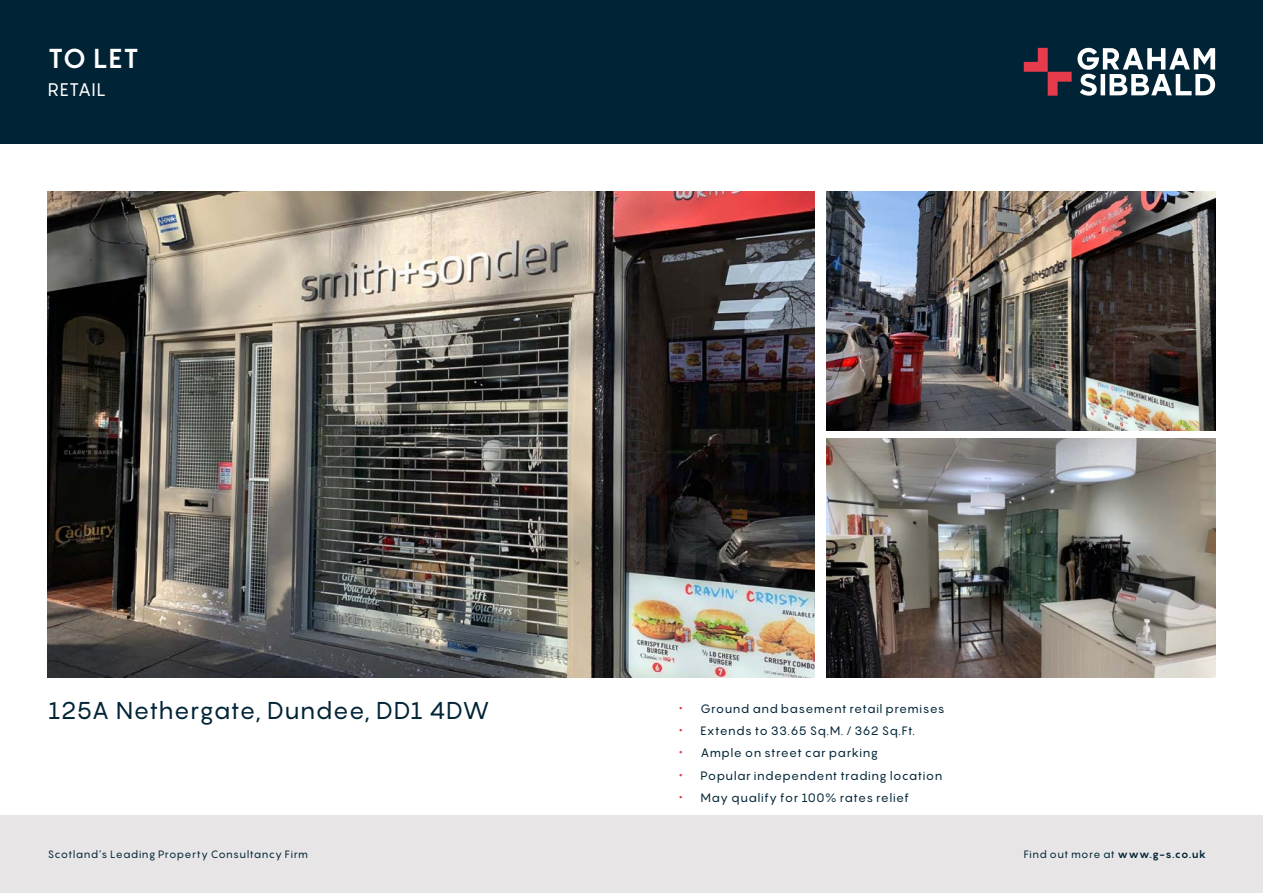
<style>
.page{position:relative;width:1263px;height:893px;background:#fff}
.page>*{position:absolute;margin:0;border:0;box-sizing:border-box;transform-origin:0 0}
._1_To_Let_For_Sale{font:700 27px "Pangram";color:#fff}
._3_address{font:24px "Pangram";letter-spacing:.005em;color:#002436}
._2_prop_type{font:18px "Pangram";letter-spacing:.015em;color:#fff}
._4_Bullets{font:12px "Pangram";letter-spacing:.035em;color:#002436}
.t1{font:10.5px "Pangram";letter-spacing:.045em;color:#002436}
.s1{font-size:16.5px;color:#e63b4b}
.s2{font-weight:700}
</style>
<div class="page">
<img style="left:48px;top:191px;width:766px;height:487px">
<img style="left:826px;top:191px;width:389px;height:239px">
<img style="left:826px;top:439px;width:389px;height:239px">
<div style="left:0;top:815px;width:1263px;height:78px;background:#e7e5e6"></div>
<div style="left:0;top:0;width:1263px;height:144px;background:#002436"></div>
<svg style="left:1077px;top:48px;width:138px;height:48px"></svg>
<svg style="left:1024px;top:48px;width:47px;height:48px"></svg>
<p class="_1_To_Let_For_Sale" style="left:48px;top:41px;width:92px">TO LET</p>
<p class="_2_prop_type" style="left:48px;top:77px;width:60px">RETAIL</p>
<p class="_3_address" style="left:48px;top:694px;width:443px">125A Nethergate, Dundee, DD1 4DW</p>
<p class="_4_Bullets" style="left:679px;top:701px;width:267px"><span class="s1">•</span> Ground and basement retail premises</p>
<p class="_4_Bullets" style="left:679px;top:723px;width:237px"><span class="s1">•</span> Extends to 33.65 Sq.M. / 362 Sq.Ft.</p>
<p class="_4_Bullets" style="left:679px;top:745px;width:200px"><span class="s1">•</span> Ample on street car parking</p>
<p class="_4_Bullets" style="left:679px;top:768px;width:265px"><span class="s1">•</span> Popular independent trading location</p>
<p class="_4_Bullets" style="left:679px;top:790px;width:231px"><span class="s1">•</span> May qualify for 100% rates relief</p>
<p class="t1" style="left:48px;top:848px;width:262px">Scotland’s Leading Property Consultancy Firm</p>
<p class="t1" style="left:1024px;top:848px;width:184px">Find out more at <span class="s2">www.g-s.co.uk</span></p>
</div>
